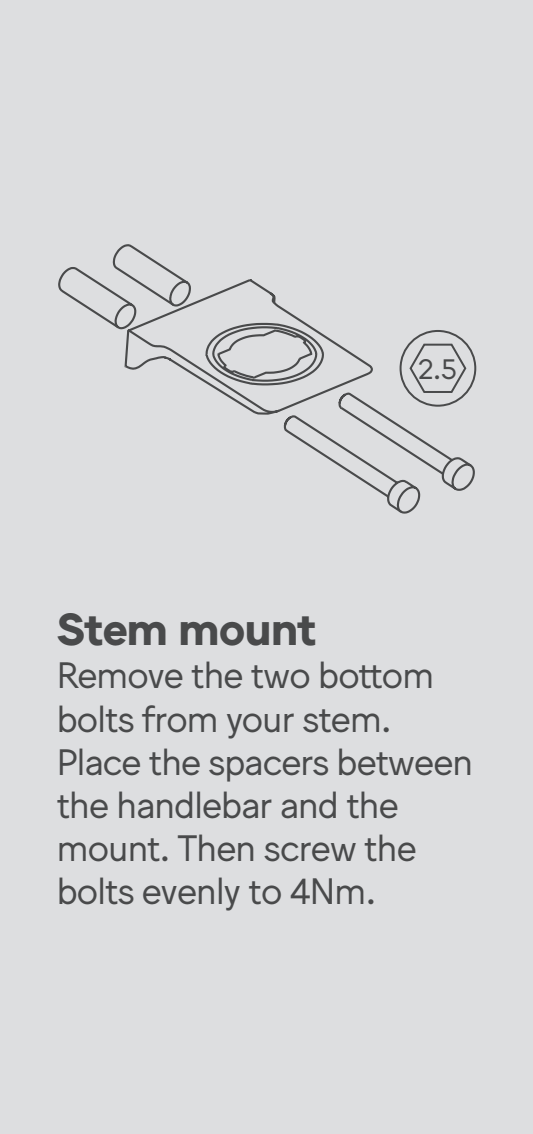
<style>
.page{position:relative;width:533px;height:1134px;background:#dddee0}
.page>*{position:absolute;margin:0;border:0;box-sizing:border-box;transform-origin:0 0}
.t1{font:700 44px "Jungka";letter-spacing:-.02em;color:#494a4b}
.t2{font:36px/43.2px "Jungka";letter-spacing:-.02em;color:#494a4b}
.t3{font:28px "Jungka";color:#494a4b}
</style>
<div class="page">
<svg style="left:58px;top:244px;width:418px;height:270px"></svg>
<div style="left:400px;top:330px;width:76px;height:77px;border:2px solid #494a4b;border-radius:50%"></div>
<svg style="left:408px;top:342px;width:59px;height:52px"></svg>
<p class="t3" style="left:418px;top:353px;width:40px">2.5</p>
<p class="t1" style="left:57px;top:604px;width:261px">Stem mount</p>
<p class="t2" style="left:57px;top:654px;width:418px">Remove the two bottom bolts from your stem.<br>Place the spacers between the handlebar and the mount. Then screw the bolts evenly to 4Nm.</p>
</div>
